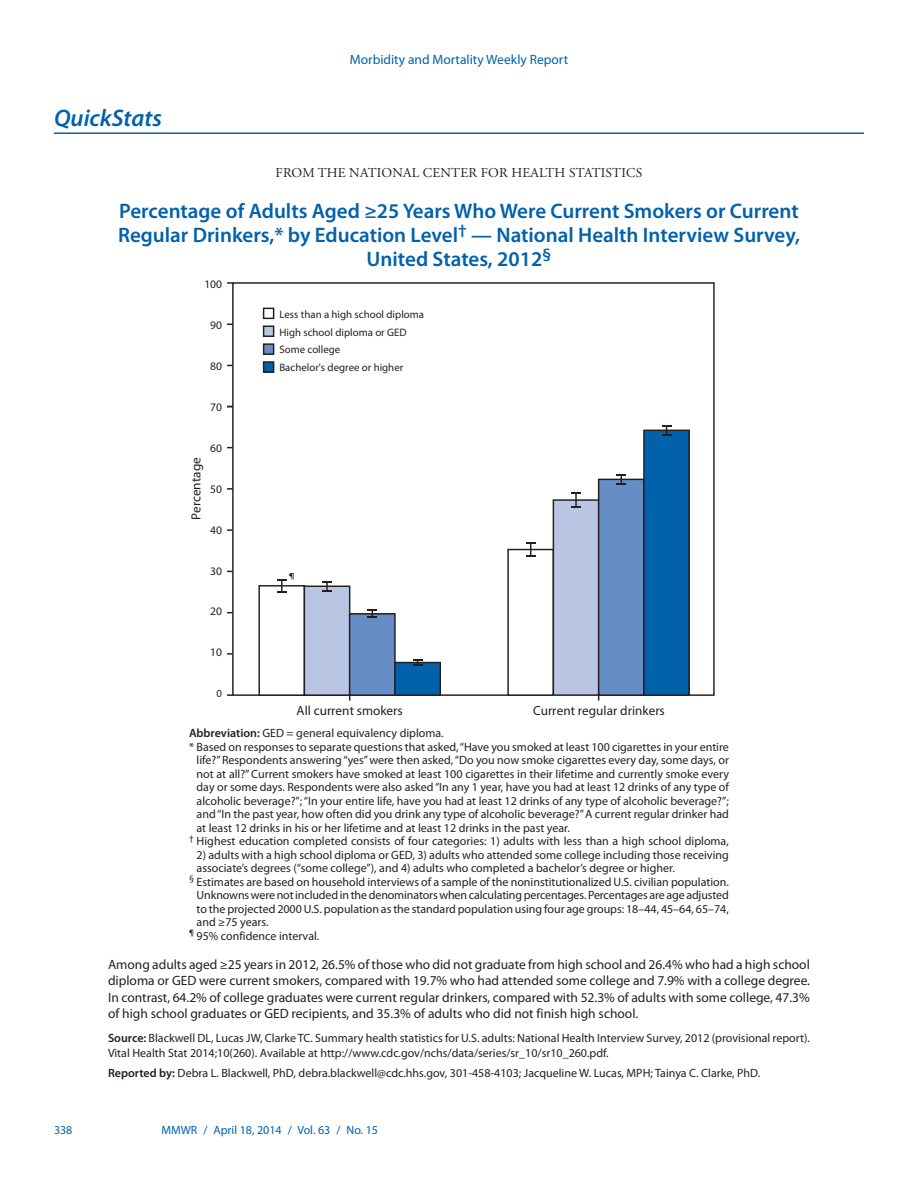
<style>
.page{position:relative;width:918px;height:1188px;background:#fff}
.page>*{position:absolute;margin:0;border:0;box-sizing:border-box;transform-origin:0 0}
.kicker{font:italic 600 24px "Myriad Pro";color:#0161ab}
.qs_figure_title{font:600 21px/24px "Myriad Pro";color:#0161ab;text-align:center}
.qs_text_9_pt{font:13.5px/16.5px "Myriad Pro";color:#231f20;text-align:justify}
.t1{font:13.5px "Adobe Garamond Pro";letter-spacing:.015em;color:#231f20}
.t2{font:13.5px "Myriad Pro";color:#0161ab}
.t3{font:13.2px "Myriad Pro";letter-spacing:.005em;color:#231f20}
._8pt_footnote_suppor{font:12px/13.5px "Myriad Pro";color:#231f20;text-align:justify}
.qs_source_first{font:12px/15px "Myriad Pro";color:#231f20}
.footnote_no_indent{font:12px "Myriad Pro";color:#231f20}
.t4{font:12px "Myriad Pro";color:#0161ab}
.t5{font:11.55px "Myriad Pro";color:#231f20}
.t6{font:10.8px/17.9px "Myriad Pro";letter-spacing:.005em;color:#231f20}
.t7{font:8.85px "Myriad Pro";color:#231f20;scale:1.36 1}
.s1{font-weight:600}
</style>
<div class="page">
<div style="left:263px;top:308px;width:11px;height:11px;border:1px solid #231f20"></div>
<div style="left:264px;top:362px;width:10px;height:10px;background:#0161ab"></div>
<div style="left:263px;top:361px;width:11px;height:12px;border:1px solid #231f20"></div>
<div style="left:264px;top:344px;width:10px;height:10px;background:#668dc5"></div>
<div style="left:263px;top:343px;width:11px;height:12px;border:1px solid #231f20"></div>
<div style="left:264px;top:326px;width:10px;height:10px;background:#b8c6e3"></div>
<div style="left:263px;top:325px;width:11px;height:12px;border:1px solid #231f20"></div>
<div style="left:258px;top:585px;width:47px;height:111px;border:1px solid #231f20"></div>
<div style="left:507px;top:549px;width:47px;height:147px;border:1px solid #231f20"></div>
<div style="left:304px;top:586px;width:46px;height:109px;background:#b8c6e3"></div>
<div style="left:304px;top:586px;width:46px;height:110px;border:1px solid #231f20"></div>
<div style="left:553px;top:500px;width:46px;height:195px;background:#b8c6e3"></div>
<div style="left:553px;top:499px;width:46px;height:197px;border:1px solid #231f20"></div>
<div style="left:350px;top:614px;width:45px;height:81px;background:#668dc5"></div>
<div style="left:349px;top:613px;width:47px;height:83px;border:1px solid #231f20"></div>
<div style="left:599px;top:479px;width:45px;height:216px;background:#668dc5"></div>
<div style="left:598px;top:479px;width:47px;height:217px;border:1px solid #231f20"></div>
<div style="left:395px;top:663px;width:45px;height:32px;background:#0161ab"></div>
<div style="left:394px;top:662px;width:47px;height:34px;border:1px solid #231f20"></div>
<div style="left:644px;top:430px;width:45px;height:265px;background:#0161ab"></div>
<div style="left:643px;top:430px;width:47px;height:266px;border:1px solid #231f20"></div>
<svg style="left:227px;top:694px;width:6px;height:2px"></svg>
<svg style="left:227px;top:653px;width:6px;height:2px"></svg>
<svg style="left:227px;top:529px;width:6px;height:2px"></svg>
<svg style="left:227px;top:488px;width:6px;height:2px"></svg>
<svg style="left:227px;top:282px;width:6px;height:2px"></svg>
<svg style="left:277px;top:579px;width:10px;height:14px"></svg>
<svg style="left:322px;top:581px;width:10px;height:11px"></svg>
<svg style="left:368px;top:610px;width:9px;height:8px"></svg>
<svg style="left:413px;top:660px;width:9px;height:6px"></svg>
<svg style="left:526px;top:543px;width:10px;height:13px"></svg>
<svg style="left:571px;top:492px;width:10px;height:16px"></svg>
<svg style="left:617px;top:474px;width:9px;height:11px"></svg>
<svg style="left:662px;top:425px;width:9px;height:11px"></svg>
<hr style="left:54px;top:132px;width:810px;height:2px;background:#0161ab">
<p class="kicker" style="left:54px;top:103px;width:110px">QuickStats</p>
<p class="t2" style="left:350px;top:51px;width:220px">Morbidity and Mortality Weekly Report</p>
<p class="t1" style="left:276px;top:165px;width:368px">FROM THE NATIONAL CENTER FOR HEALTH STATISTICS</p>
<p class="qs_figure_title" style="left:118px;top:199px;width:683px">Percentage of Adults Aged ≥25 Years Who Were Current Smokers or Current<br>Regular Drinkers,* by Education Level<sup>†</sup> — National Health Interview Survey,<br>United States, 2012<sup>§</sup></p>
<p class="t5" style="left:204px;top:277px;width:19px">100</p>
<p class="t5" style="left:210px;top:318px;width:13px">90</p>
<p class="t5" style="left:210px;top:359px;width:13px">80</p>
<p class="t5" style="left:210px;top:400px;width:13px">70</p>
<p class="t5" style="left:210px;top:441px;width:13px">60</p>
<p class="t3" style="left:188px;top:520px;width:64px;rotate:-90deg">Percentage</p>
<p class="t5" style="left:210px;top:482px;width:13px">50</p>
<p class="t5" style="left:210px;top:523px;width:13px">40</p>
<p class="t5" style="left:210px;top:564px;width:13px">30</p>
<p class="t5" style="left:210px;top:604px;width:13px">20</p>
<p class="t5" style="left:210px;top:645px;width:13px">10</p>
<p class="t6" style="left:217px;top:684px;width:7px">0</p>
<p class="t6" style="left:279px;top:305px;width:146px">Less than a high school diploma<br>High school diploma or GED<br>Some college<br>Bachelor's degree or higher</p>
<p class="t7" style="left:289px;top:570px;width:6px">¶</p>
<p class="t3" style="left:297px;top:703px;width:108px">All current smokers</p>
<p class="t3" style="left:533px;top:703px;width:133px">Current regular drinkers</p>
<p class="footnote_no_indent" style="left:189px;top:726px;width:256px"><span class="s1">Abbreviation:</span> GED = general equivalency diploma.</p>
<p class="_8pt_footnote_suppor" style="left:197px;top:740px;width:534px;text-indent:-8px">* Based on responses to separate questions that asked, “Have you smoked at least 100 cigarettes in your entire life?” Respondents answering “yes” were then asked, “Do you now smoke cigarettes every day, some days, or not at all?” Current smokers have smoked at least 100 cigarettes in their lifetime and currently smoke every day or some days. Respondents were also asked “In any 1 year, have you had at least 12 drinks of any type of alcoholic beverage?”; “In your entire life, have you had at least 12 drinks of any type of alcoholic beverage?”; and “In the past year, how often did you drink any type of alcoholic beverage?” A current regular drinker had at least 12 drinks in his or her lifetime and at least 12 drinks in the past year.</p>
<p class="_8pt_footnote_suppor" style="left:189px;top:834px;width:541px"><sup>†</sup> Highest education completed consists of four categories: 1) adults with less than a high school diploma,</p>
<p class="_8pt_footnote_suppor" style="left:197px;top:848px;width:534px">2) adults with a high school diploma or GED, 3) adults who attended some college including those receiving associate’s degrees (“some college”), and 4) adults who completed a bachelor’s degree or higher.</p>
<p class="_8pt_footnote_suppor" style="left:197px;top:875px;width:534px;text-indent:-8px"><sup>§</sup> Estimates are based on household interviews of a sample of the noninstitutionalized U.S. civilian population.<br>Unknowns were not included in the denominators when calculating percentages. Percentages are age adjusted to the projected 2000 U.S. population as the standard population using four age groups: 18–44, 45–64, 65–74, and ≥75 years.</p>
<p class="_8pt_footnote_suppor" style="left:189px;top:929px;width:132px"><sup>¶</sup> 95% confidence interval.</p>
<p class="qs_text_9_pt" style="left:108px;top:956px;width:704px">Among adults aged ≥25 years in 2012, 26.5% of those who did not graduate from high school and 26.4% who had a high school diploma or GED were current smokers, compared with 19.7% who had attended some college and 7.9% with a college degree.<br>In contrast, 64.2% of college graduates were current regular drinkers, compared with 52.3% of adults with some college, 47.3% of high school graduates or GED recipients, and 35.3% of adults who did not finish high school.</p>
<p class="qs_source_first" style="left:108px;top:1030px;width:703px"><span class="s1">Source:</span> Blackwell DL, Lucas JW, Clarke TC. Summary health statistics for U.S. adults: National Health Interview Survey, 2012 (provisional report).<br>Vital Health Stat 2014;10(260). Available at http://www.cdc.gov/nchs/data/series/sr_10/sr10_260.pdf.</p>
<p class="qs_source_first" style="left:108px;top:1065px;width:654px"><span class="s1">Reported by:</span> Debra L. Blackwell, PhD, debra.blackwell@cdc.hhs.gov, 301-458-4103; Jacqueline W. Lucas, MPH; Tainya C. Clarke, PhD.</p>
<p class="t4" style="left:54px;top:1123px;width:20px">338</p>
<p class="t4" style="left:161px;top:1123px;width:218px">MMWR / April 18, 2014 / Vol. 63 / No. 15</p>
</div>
